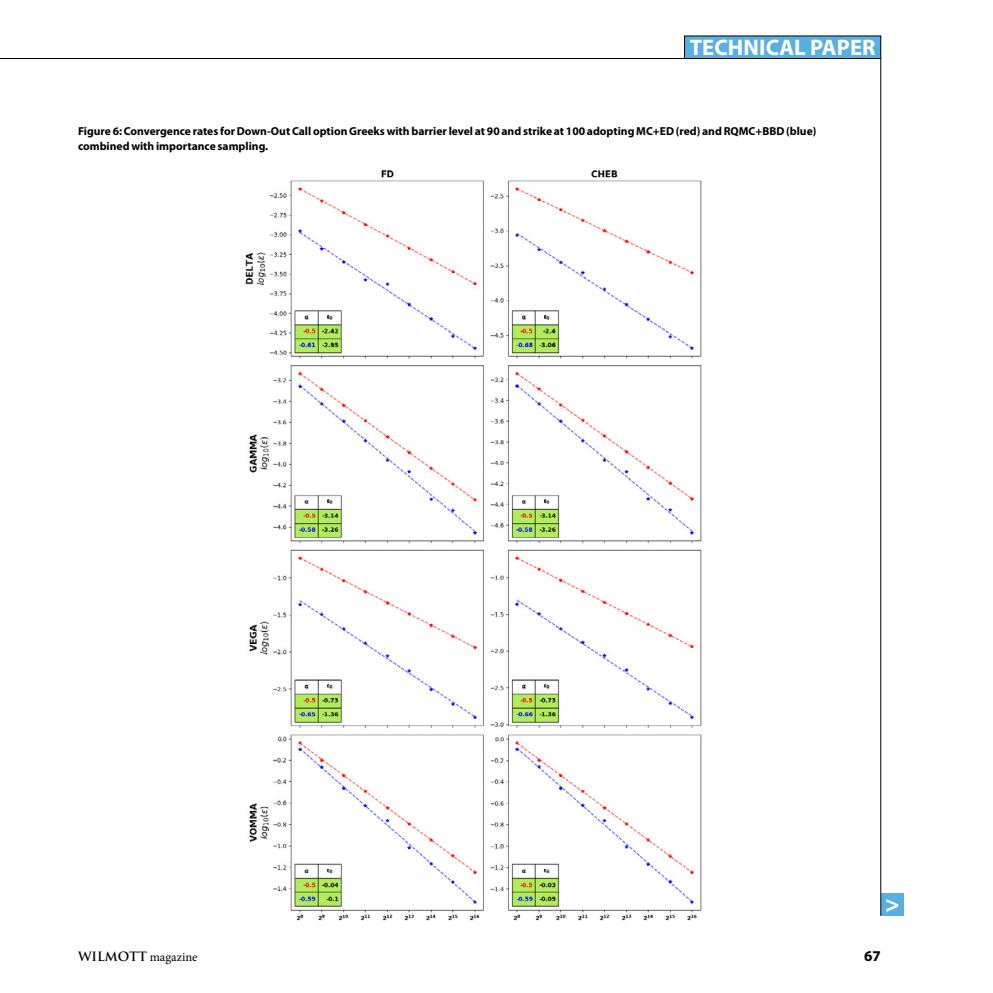
<style>
.page{position:relative;width:993px;height:993px;background:#fff}
.page>*{position:absolute;margin:0;border:0;box-sizing:border-box;transform-origin:0 0}
.t1{font:700 25px "Myriad Pro";color:#fff}
.t2{font:700 22.5px "Myriad Pro";letter-spacing:.005em;color:#fff}
.t3{font:700 15px "Myriad Pro";color:#000}
.t4{font:12.5px "Minion Pro";color:#000}
.t5{font:700 11.5px/15px "Myriad Pro";color:#000}
.s1{font-family:"Trajan Pro";font-weight:700}
</style>
<div class="page">
<div style="left:880px;top:893px;width:23px;height:22px;background:#58b0e2"></div>
<hr style="left:0;top:58px;width:880px;height:1px;background:#000">
<div style="left:684px;top:36px;width:196px;height:22px;background:#58b0e2"></div>
<div style="left:684px;top:36px;width:196px;height:23px;border:1px solid #000"></div>
<hr style="left:880px;top:58px;width:1px;height:857px;background:#000">
<img style="left:245px;top:170px;width:457px;height:751px">
<h2 class="t2" style="left:689px;top:35px;width:187px">TECHNICAL PAPER</h2>
<p class="t5" style="left:78px;top:124px;width:739px">Figure 6: Convergence rates for Down-Out Call option Greeks with barrier level at 90 and strike at 100 adopting MC+ED (red) and RQMC+BBD (blue) combined with importance sampling.</p>
<h1 class="t1" style="left:904px;top:897px;width:16px;rotate:90deg">^</h1>
<p class="t4" style="left:78px;top:948px;width:121px"><span class="s1">WILMOTT</span> magazine</p>
<h3 class="t3" style="left:864px;top:947px;width:18px">67</h3>
</div>
